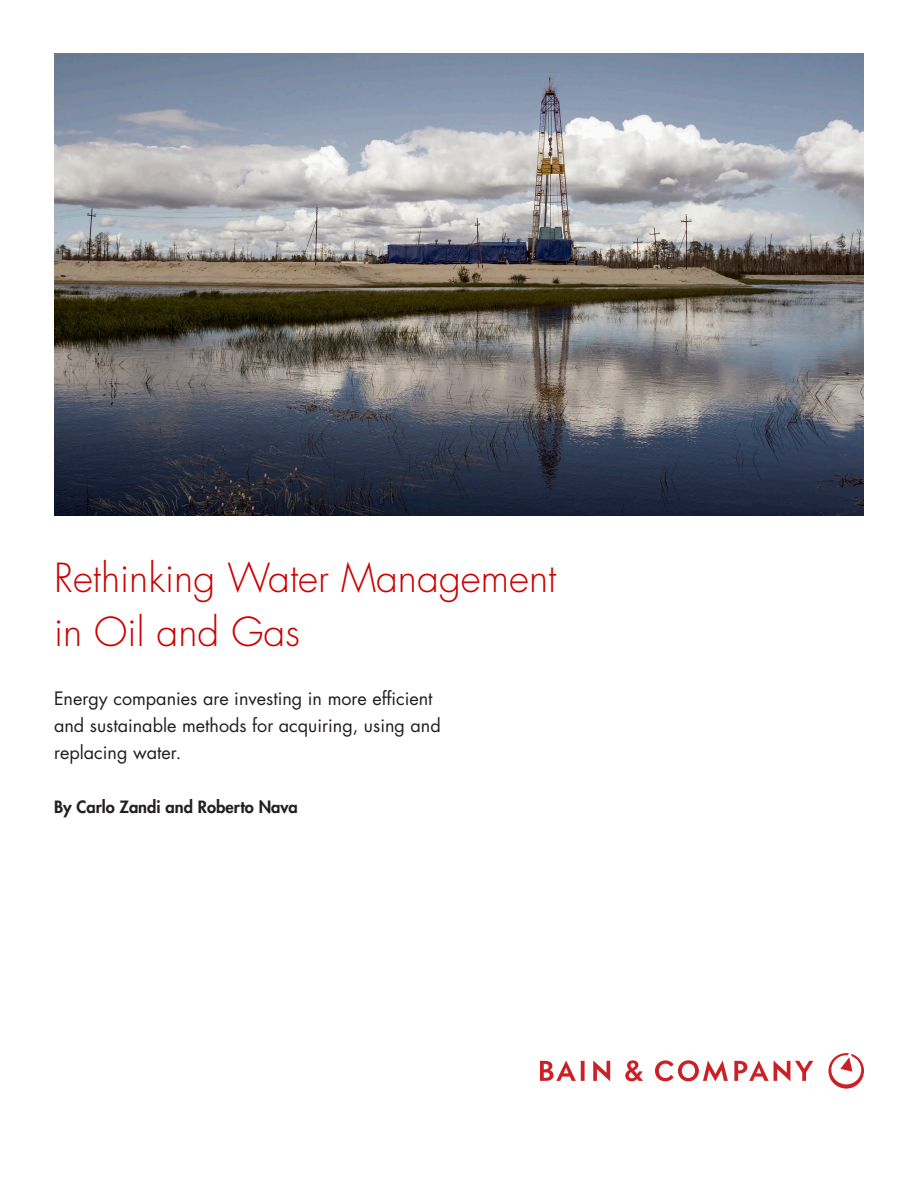
<style>
.page{position:relative;width:918px;height:1188px;background:#fff}
.page>*{position:absolute;margin:0;border:0;box-sizing:border-box;transform-origin:0 0}
.Headline{font:300 39px/54px "Futura";color:#c00}
.Subtitle{font:18px/27px "Futura";color:#231f20}
.Subtitle-2{font:800 16.5px "Futura";color:#231f20}
</style>
<div class="page">
<svg style="left:655px;top:1060px;width:73px;height:21px"></svg>
<svg style="left:593px;top:1060px;width:17px;height:21px"></svg>
<svg style="left:540px;top:1060px;width:45px;height:21px"></svg>
<svg style="left:625px;top:1060px;width:18px;height:21px"></svg>
<svg style="left:734px;top:1060px;width:79px;height:21px"></svg>
<svg style="left:828px;top:1053px;width:36px;height:36px"></svg>
<img style="left:54px;top:53px;width:810px;height:463px">
<p class="Headline" style="left:54px;top:552px;width:504px">Rethinking Water Management in Oil and Gas</p>
<p class="Subtitle" style="left:54px;top:686px;width:388px">Energy companies are investing in more efficient and sustainable methods for acquiring, using and replacing water.</p>
<p class="Subtitle-2" style="left:54px;top:796px;width:245px">By Carlo Zandi and Roberto Nava</p>
</div>
